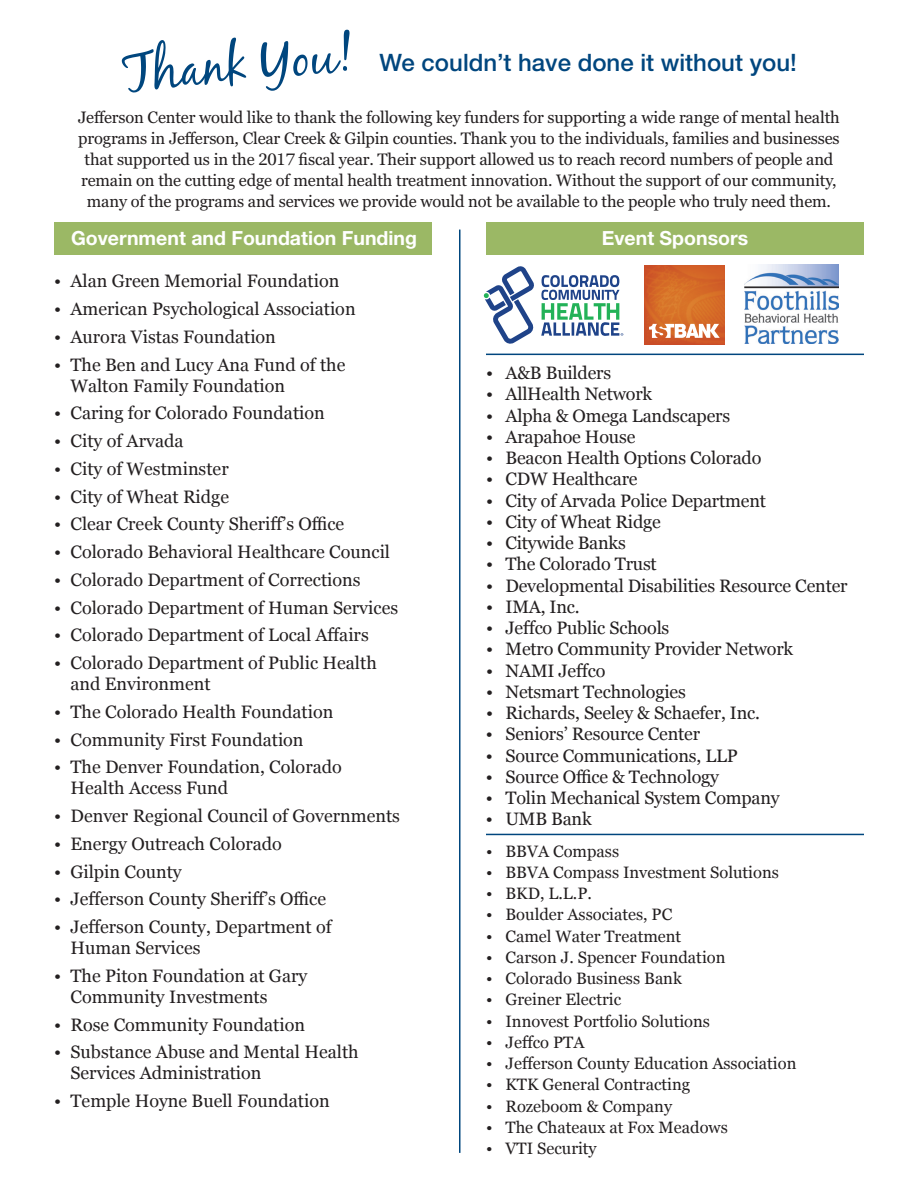
<style>
.page{position:relative;width:918px;height:1188px;background:#fff}
.page>*{position:absolute;margin:0;border:0;box-sizing:border-box;transform-origin:0 0}
.t1{font:52.5px "Black Jack";color:#00467e}
.t2{font:500 24px "Helvetica Neue LT Std";color:#00467e}
.t3{font:700 19.5px "Helvetica Neue LT Std";color:#fff}
.t4{font:18px/21px "Georgia";color:#231f20}
.t5{font:16.5px/21px "Georgia Pro";letter-spacing:-.01em;color:#231f20;text-align:center}
.t6{font:16.5px "Georgia";color:#231f20}
</style>
<div class="page">
<div style="left:54px;top:222px;width:378px;height:33px;background:#9bb865"></div>
<div style="left:486px;top:223px;width:378px;height:32px;background:#9bb865"></div>
<hr style="left:459px;top:230px;width:1px;height:923px;background:#00467e">
<img style="left:645px;top:265px;width:79px;height:80px">
<svg style="left:649px;top:324px;width:71px;height:14px"></svg>
<img style="left:745px;top:265px;width:93px;height:78px">
<hr style="left:486px;top:354px;width:378px;height:1px;background:#00467e">
<hr style="left:486px;top:834px;width:378px;height:1px;background:#00467e">
<svg style="left:484px;top:266px;width:139px;height:78px"></svg>
<h1 class="t1" style="left:120px;top:41px;width:232px;rotate:-5deg">Thank You!</h1>
<h2 class="t2" style="left:379px;top:48px;width:419px">We couldn’t have done it without you!</h2>
<p class="t5" style="left:78px;top:107px;width:763px">Jefferson Center would like to thank the following key funders for supporting a wide range of mental health programs in Jefferson, Clear Creek &amp; Gilpin counties. Thank you to the individuals, families and businesses that supported us in the 2017 fiscal year. Their support allowed us to reach record numbers of people and remain on the cutting edge of mental health treatment innovation. Without the support of our community, many of the programs and services we provide would not be available to the people who truly need them.</p>
<p class="t3" style="left:71px;top:226px;width:347px">Government and Foundation Funding</p>
<p class="t3" style="left:602px;top:226px;width:148px">Event Sponsors</p>
<p class="t4" style="left:54px;top:270px;width:287px">• Alan Green Memorial Foundation</p>
<p class="t4" style="left:54px;top:298px;width:303px">• American Psychological Association</p>
<p class="t4" style="left:54px;top:325px;width:223px">• Aurora Vistas Foundation</p>
<p class="t4" style="left:71px;top:353px;width:276px;text-indent:-17px">• The Ben and Lucy Ana Fund of the<br>Walton Family Foundation</p>
<p class="t4" style="left:54px;top:402px;width:272px">• Caring for Colorado Foundation</p>
<p class="t4" style="left:54px;top:430px;width:131px">• City of Arvada</p>
<p class="t4" style="left:54px;top:457px;width:176px">• City of Westminster</p>
<p class="t4" style="left:54px;top:485px;width:177px">• City of Wheat Ridge</p>
<p class="t4" style="left:54px;top:513px;width:292px">• Clear Creek County Sheriff’s Office</p>
<p class="t4" style="left:54px;top:541px;width:338px">• Colorado Behavioral Healthcare Council</p>
<p class="t4" style="left:54px;top:568px;width:308px">• Colorado Department of Corrections</p>
<p class="t4" style="left:54px;top:596px;width:346px">• Colorado Department of Human Services</p>
<p class="t4" style="left:54px;top:624px;width:316px">• Colorado Department of Local Affairs</p>
<p class="t4" style="left:71px;top:652px;width:308px;text-indent:-17px">• Colorado Department of Public Health and Environment</p>
<p class="t4" style="left:54px;top:700px;width:281px">• The Colorado Health Foundation</p>
<p class="t4" style="left:54px;top:728px;width:251px">• Community First Foundation</p>
<p class="t4" style="left:71px;top:756px;width:273px;text-indent:-17px">• The Denver Foundation, Colorado<br>Health Access Fund</p>
<p class="t4" style="left:54px;top:805px;width:347px">• Denver Regional Council of Governments</p>
<p class="t4" style="left:54px;top:832px;width:230px">• Energy Outreach Colorado</p>
<p class="t4" style="left:54px;top:860px;width:129px">• Gilpin County</p>
<p class="t4" style="left:54px;top:888px;width:274px">• Jefferson County Sheriff’s Office</p>
<p class="t4" style="left:71px;top:916px;width:263px;text-indent:-17px">• Jefferson County, Department of<br>Human Services</p>
<p class="t4" style="left:71px;top:964px;width:238px;text-indent:-17px">• The Piton Foundation at Gary<br>Community Investments</p>
<p class="t4" style="left:54px;top:1013px;width:252px">• Rose Community Foundation</p>
<p class="t4" style="left:71px;top:1041px;width:290px;text-indent:-17px">• Substance Abuse and Mental Health<br>Services Administration</p>
<p class="t4" style="left:54px;top:1090px;width:277px">• Temple Hoyne Buell Foundation</p>
<p class="t4" style="left:486px;top:362px;width:127px">• A&amp;B Builders</p>
<p class="t4" style="left:486px;top:383px;width:168px">• AllHealth Network</p>
<p class="t4" style="left:486px;top:404px;width:246px">• Alpha &amp; Omega Landscapers</p>
<p class="t4" style="left:486px;top:425px;width:151px">• Arapahoe House</p>
<p class="t4" style="left:486px;top:447px;width:277px">• Beacon Health Options Colorado</p>
<p class="t4" style="left:486px;top:468px;width:153px">• CDW Healthcare</p>
<p class="t4" style="left:486px;top:489px;width:282px">• City of Arvada Police Department</p>
<p class="t4" style="left:486px;top:510px;width:176px">• City of Wheat Ridge</p>
<p class="t4" style="left:486px;top:532px;width:141px">• Citywide Banks</p>
<p class="t4" style="left:486px;top:553px;width:172px">• The Colorado Trust</p>
<p class="t4" style="left:486px;top:574px;width:363px">• Developmental Disabilities Resource Center</p>
<p class="t4" style="left:486px;top:595px;width:95px">• IMA, Inc.</p>
<p class="t4" style="left:486px;top:617px;width:185px">• Jeffco Public Schools</p>
<p class="t4" style="left:486px;top:638px;width:309px">• Metro Community Provider Network</p>
<p class="t4" style="left:486px;top:659px;width:121px">• NAMI Jeffco</p>
<p class="t4" style="left:486px;top:680px;width:201px">• Netsmart Technologies</p>
<p class="t4" style="left:486px;top:702px;width:276px">• Richards, Seeley &amp; Schaefer, Inc.</p>
<p class="t4" style="left:486px;top:723px;width:216px">• Seniors’ Resource Center</p>
<p class="t4" style="left:486px;top:744px;width:253px">• Source Communications, LLP</p>
<p class="t4" style="left:486px;top:765px;width:235px">• Source Office &amp; Technology</p>
<p class="t4" style="left:486px;top:787px;width:295px">• Tolin Mechanical System Company</p>
<p class="t4" style="left:486px;top:808px;width:107px">• UMB Bank</p>
<p class="t6" style="left:486px;top:839px;width:135px">• BBVA Compass</p>
<p class="t6" style="left:486px;top:860px;width:294px">• BBVA Compass Investment Solutions</p>
<p class="t6" style="left:486px;top:881px;width:107px">• BKD, L.L.P.</p>
<p class="t6" style="left:486px;top:903px;width:188px">• Boulder Associates, PC</p>
<p class="t6" style="left:486px;top:924px;width:197px">• Camel Water Treatment</p>
<p class="t6" style="left:486px;top:945px;width:241px">• Carson J. Spencer Foundation</p>
<p class="t6" style="left:486px;top:966px;width:197px">• Colorado Business Bank</p>
<p class="t6" style="left:486px;top:988px;width:137px">• Greiner Electric</p>
<p class="t6" style="left:486px;top:1009px;width:226px">• Innovest Portfolio Solutions</p>
<p class="t6" style="left:486px;top:1030px;width:100px">• Jeffco PTA</p>
<p class="t6" style="left:486px;top:1051px;width:312px">• Jefferson County Education Association</p>
<p class="t6" style="left:486px;top:1073px;width:206px">• KTK General Contracting</p>
<p class="t6" style="left:486px;top:1094px;width:188px">• Rozeboom &amp; Company</p>
<p class="t6" style="left:486px;top:1115px;width:243px">• The Chateaux at Fox Meadows</p>
<p class="t6" style="left:486px;top:1136px;width:112px">• VTI Security</p>
</div>
